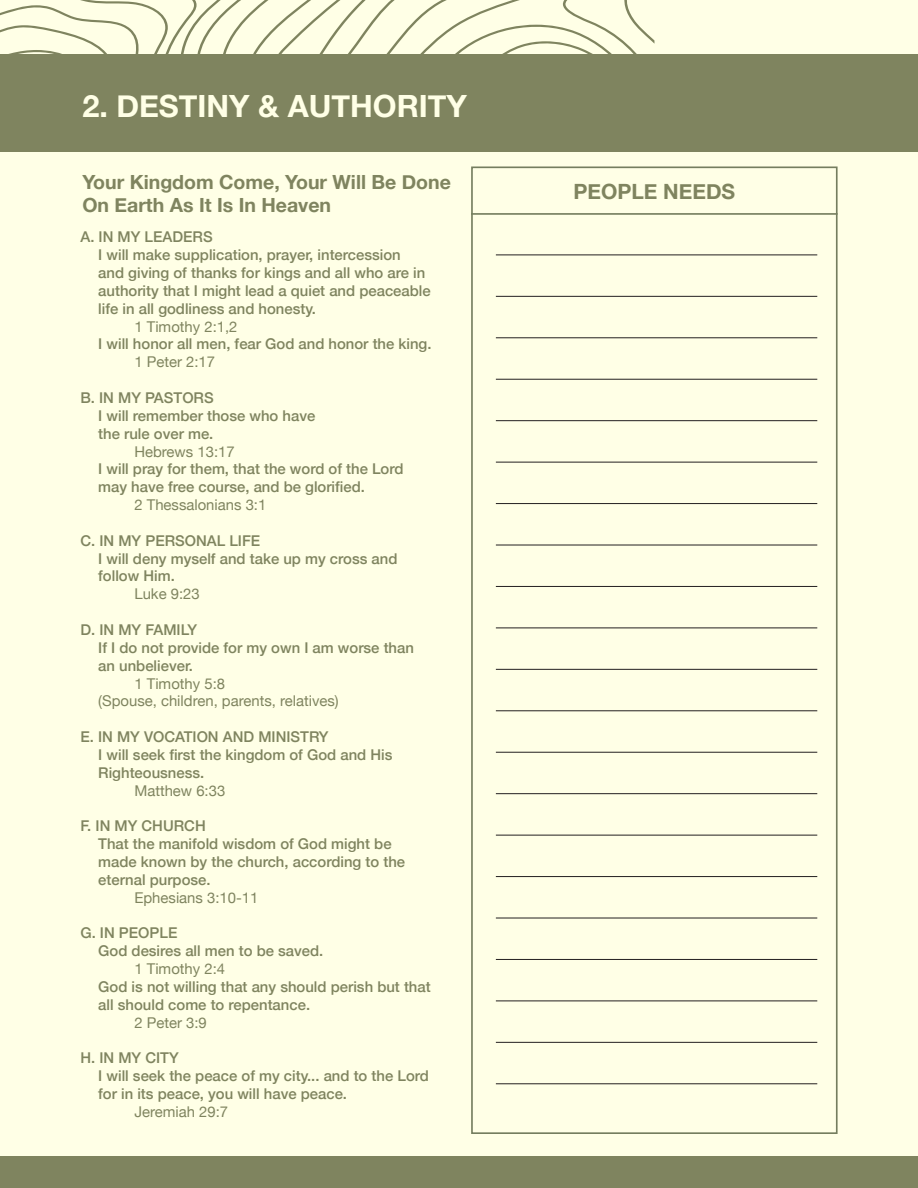
<style>
.page{position:relative;width:918px;height:1188px;background:#ffffe6}
.page>*{position:absolute;margin:0;border:0;box-sizing:border-box;transform-origin:0 0}
.t1{font:700 30.6px "Helvetica Neue";color:#ffffe6}
.t2{font:700 21px "Helvetica Neue";color:#7f845f}
.chc_BODY{font:700 19.5px "Helvetica Neue";color:#7f845f}
.t3{font:500 14.85px/17.9px "Helvetica Neue";color:#7f845f}
.t4{font:14.85px "Helvetica Neue";color:#7f845f}
.s1{font-weight:400}
</style>
<div class="page">
<svg style="left:0;top:0;width:654px;height:54px"></svg>
<div style="left:0;top:54px;width:918px;height:98px;background:#7f845f"></div>
<div style="left:0;top:1156px;width:918px;height:32px;background:#7f845f"></div>
<div style="left:471px;top:166px;width:367px;height:968px;border:2px solid #757e5f"></div>
<hr style="left:471px;top:213px;width:367px;height:2px;background:#757e5f">
<hr style="left:496px;top:254px;width:321px;height:1px;background:#231f20">
<hr style="left:496px;top:296px;width:321px;height:1px;background:#231f20">
<hr style="left:496px;top:337px;width:321px;height:1px;background:#231f20">
<hr style="left:496px;top:379px;width:321px;height:1px;background:#231f20">
<hr style="left:496px;top:420px;width:321px;height:1px;background:#231f20">
<hr style="left:496px;top:462px;width:321px;height:1px;background:#231f20">
<hr style="left:496px;top:503px;width:321px;height:1px;background:#231f20">
<hr style="left:496px;top:545px;width:321px;height:1px;background:#231f20">
<hr style="left:496px;top:586px;width:321px;height:1px;background:#231f20">
<hr style="left:496px;top:627px;width:321px;height:1px;background:#231f20">
<hr style="left:496px;top:669px;width:321px;height:1px;background:#231f20">
<hr style="left:496px;top:710px;width:321px;height:1px;background:#231f20">
<hr style="left:496px;top:752px;width:321px;height:1px;background:#231f20">
<hr style="left:496px;top:793px;width:321px;height:1px;background:#231f20">
<hr style="left:496px;top:835px;width:321px;height:1px;background:#231f20">
<hr style="left:496px;top:876px;width:321px;height:1px;background:#231f20">
<hr style="left:496px;top:918px;width:321px;height:1px;background:#231f20">
<hr style="left:496px;top:959px;width:321px;height:1px;background:#231f20">
<hr style="left:496px;top:1000px;width:321px;height:1px;background:#231f20">
<hr style="left:496px;top:1042px;width:321px;height:1px;background:#231f20">
<hr style="left:496px;top:1083px;width:321px;height:1px;background:#231f20">
<p class="t1" style="left:82px;top:82px;width:386px">2. DESTINY &amp; AUTHORITY</p>
<p class="chc_BODY" style="left:82px;top:167px;width:370px">Your Kingdom Come, Your Will Be Done</p>
<p class="t2" style="left:573px;top:175px;width:163px">PEOPLE NEEDS</p>
<p class="chc_BODY" style="left:82px;top:189px;width:250px">On Earth As It Is In Heaven</p>
<p class="t3" style="left:80px;top:227px;width:134px">A. IN MY LEADERS</p>
<p class="t3" style="left:98px;top:245px;width:334px">I will make supplication, prayer, intercession<br>and giving of thanks for kings and all who are in authority that I might lead a quiet and peaceable life in all godliness and honesty.</p>
<p class="t4" style="left:134px;top:316px;width:105px">1 Timothy 2:1,2</p>
<p class="t3" style="left:98px;top:334px;width:335px">I will honor all men, fear God and honor the king.</p>
<p class="t4" style="left:134px;top:351px;width:82px">1 Peter 2:17</p>
<p class="t3" style="left:80px;top:388px;width:135px">B. IN MY PASTORS</p>
<p class="t3" style="left:98px;top:405px;width:219px">I will remember those who have the rule over me.</p>
<p class="t4" style="left:134px;top:441px;width:102px">Hebrews 13:17</p>
<p class="t3" style="left:98px;top:459px;width:307px">I will pray for them, that the word of the Lord may have free course, and be glorified.</p>
<p class="t4" style="left:134px;top:494px;width:133px">2 Thessalonians 3:1</p>
<p class="t3" style="left:80px;top:530px;width:181px">C. IN MY PERSONAL LIFE</p>
<p class="t3" style="left:98px;top:548px;width:301px">I will deny myself and take up my cross and follow Him.</p>
<p class="t4" style="left:134px;top:583px;width:67px">Luke 9:23</p>
<p class="t3" style="left:80px;top:620px;width:118px">D. IN MY FAMILY</p>
<p class="t3" style="left:98px;top:637px;width:317px">If I do not provide for my own I am worse than an unbeliever.</p>
<p class="t4" style="left:134px;top:673px;width:92px">1 Timothy 5:8</p>
<p class="t4" style="left:98px;top:690px;width:242px">(Spouse, children, parents, relatives)</p>
<p class="t3" style="left:80px;top:727px;width:250px">E. IN MY VOCATION AND MINISTRY</p>
<p class="t3" style="left:98px;top:744px;width:296px">I will seek first the kingdom of God and His<br>Righteousness.</p>
<p class="t4" style="left:134px;top:780px;width:92px">Matthew 6:33</p>
<p class="t3" style="left:80px;top:816px;width:127px">F. IN MY CHURCH</p>
<p class="t3" style="left:98px;top:834px;width:295px">That the manifold wisdom of God might be</p>
<p class="t3" style="left:98px;top:852px;width:308px">made known by the church, according to the</p>
<p class="t3" style="left:98px;top:869px;width:114px">eternal purpose.</p>
<p class="t4" style="left:134px;top:887px;width:125px">Ephesians 3:10-11</p>
<p class="t3" style="left:80px;top:923px;width:98px">G. IN PEOPLE</p>
<p class="t3" style="left:134px;top:941px;width:190px;text-indent:-36px">God desires all men to be saved.<br><span class="s1">1 Timothy 2:4</span></p>
<p class="t3" style="left:98px;top:976px;width:334px">God is not willing that any should perish but that all should come to repentance.</p>
<p class="t4" style="left:134px;top:1012px;width:74px">2 Peter 3:9</p>
<p class="t3" style="left:80px;top:1048px;width:100px">H. IN MY CITY</p>
<p class="t3" style="left:98px;top:1066px;width:332px">I will seek the peace of my city... and to the Lord for in its peace, you will have peace.</p>
<p class="t4" style="left:134px;top:1101px;width:95px">Jeremiah 29:7</p>
</div>
